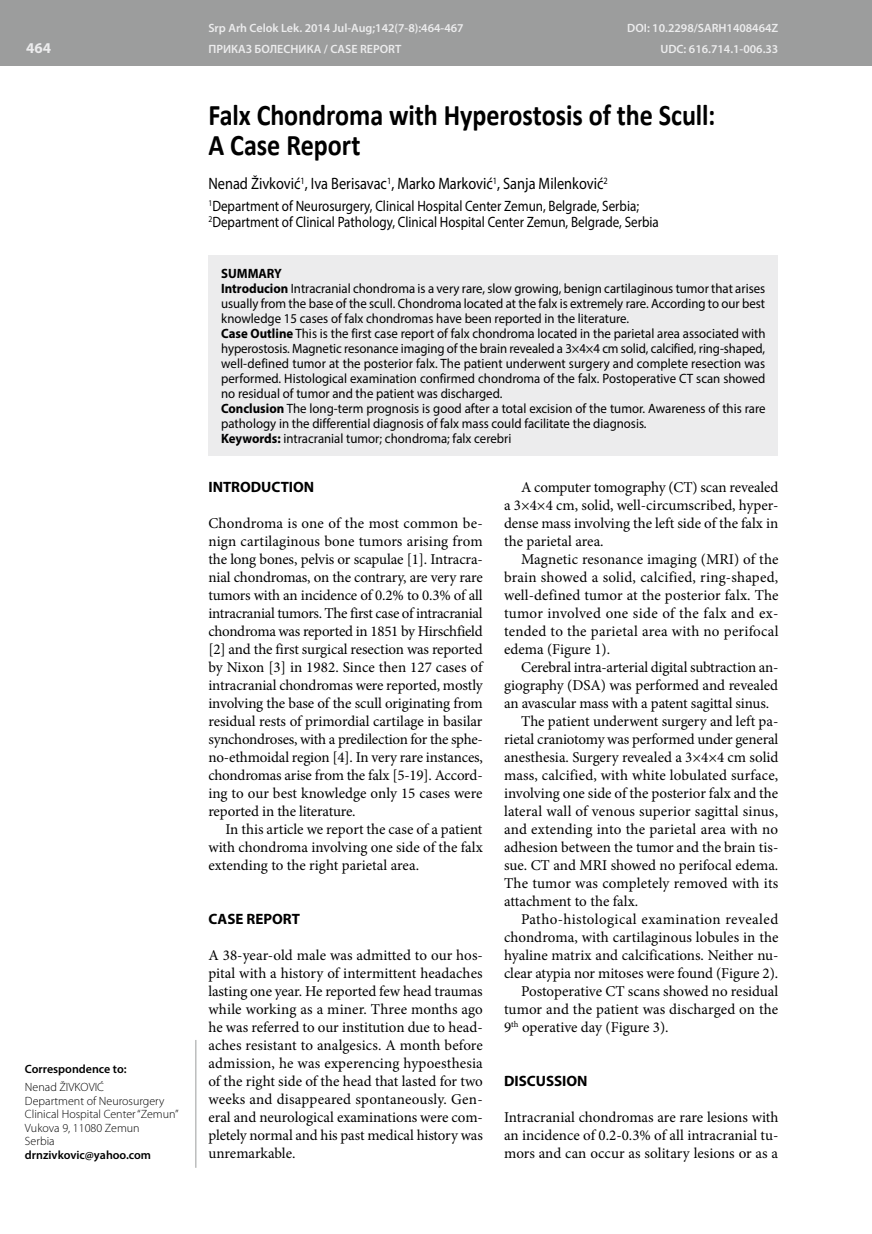
<style>
.page{position:relative;width:872px;height:1234px;background:#fff}
.page>*{position:absolute;margin:0;border:0;box-sizing:border-box;transform-origin:0 0}
.t1{font:700 30px/30px "Calibri";letter-spacing:-.005em;color:#000;scale:.87 1}
.t2{font:16.5px "Myriad Pro";color:#000;scale:.87 1}
.t3{font:15px/18px "Minion Pro";color:#000;text-align:justify}
.t4{font:15px/15.8px "Myriad Pro";color:#000;scale:.87 1}
.t5{font:15px "Minion Pro";letter-spacing:.025em;color:#000}
.t6{font:700 15px "Myriad Pro";color:#000}
.t7{font:700 15px "Myriad Pro";color:#ececed}
.t8{font:13.5px/15px "Myriad Pro";color:#000;scale:.95 1}
.t9{font:600 12px "Myriad Pro";color:#ececed}
.t10{font:300 12px/13.5px "Myriad Pro";color:#000}
.t11{font:600 12px "Myriad Pro";color:#000}
.s1{font-weight:700}
</style>
<div class="page">
<div style="left:0;top:0;width:872px;height:66px;background:#9c9d9d"></div>
<hr style="left:196px;top:1039px;width:1px;height:128px;background:#9c9d9d">
<hr style="left:871px;top:0;width:1px;height:66px;background:#ececed">
<div style="left:208px;top:255px;width:570px;height:201px;background:#ececed"></div>
<p class="t7" style="left:26px;top:38px;width:26px">464</p>
<p class="t11" style="left:25px;top:1061px;width:103px">Correspondence to:</p>
<p class="t10" style="left:25px;top:1080px;width:155px">Nenad ŽIVKOVIĆ<br>Department of Neurosurgery<br>Clinical Hospital Center “Zemun”<br>Vukova 9, 11080 Zemun<br>Serbia</p>
<p class="t11" style="left:25px;top:1146px;width:128px">drnzivkovic@yahoo.com</p>
<p class="t9" style="left:208px;top:20px;width:257px">Srp Arh Celok Lek. 2014 Jul-Aug;142(7-8):464-467</p>
<p class="t9" style="left:627px;top:20px;width:153px">DOI: 10.2298/SARH1408464Z</p>
<p class="t9" style="left:208px;top:42px;width:194px">ПРИКАЗ БОЛЕСНИКА / CASE REPORT</p>
<p class="t9" style="left:660px;top:42px;width:120px">UDC: 616.714.1-006.33</p>
<h1 class="t1" style="left:208px;top:98px;width:584px">Falx Chondroma with Hyperostosis of the Scull:<br>A Case Report</h1>
<p class="t2" style="left:208px;top:173px;width:460px">Nenad Živković<sup>1</sup>, Iva Berisavac<sup>1</sup>, Marko Marković<sup>1</sup>, Sanja Milenković<sup>2</sup></p>
<p class="t4" style="left:208px;top:198px;width:519px"><sup>1</sup>Department of Neurosurgery, Clinical Hospital Center Zemun, Belgrade, Serbia;<br><sup>2</sup>Department of Clinical Pathology, Clinical Hospital Center Zemun, Belgrade, Serbia</p>
<p class="t8" style="left:221px;top:266px;width:574px"><span class="s1">SUMMARY<br>Introducion</span> Intracranial chondroma is a very rare, slow growing, benign cartilaginous tumor that arises usually from the base of the scull. Chondroma located at the falx is extremely rare. According to our best knowledge 15 cases of falx chondromas have been reported in the literature.<br><span class="s1">Case Outline</span> This is the first case report of falx chondroma located in the parietal area associated with hyperostosis. Magnetic resonance imaging of the brain revealed a 3×4×4 cm solid, calcified, ring-shaped, well-defined tumor at the posterior falx. The patient underwent surgery and complete resection was performed. Histological examination confirmed chondroma of the falx. Postoperative CT scan showed no residual of tumor and the patient was discharged.<br><span class="s1">Conclusion</span> The long-term prognosis is good after a total excision of the tumor. Awareness of this rare pathology in the differential diagnosis of falx mass could facilitate the diagnosis.<br><span class="s1">Keywords:</span> intracranial tumor; chondroma; falx cerebri</p>
<p class="t6" style="left:208px;top:477px;width:107px">INTRODUCTION</p>
<p class="t3" style="left:208px;top:514px;width:276px">Chondroma is one of the most common be&shy;nign cartilaginous bone tumors arising from the long bones, pelvis or scapulae [1]. Intracra&shy;nial chondromas, on the contrary, are very rare tumors with an incidence of 0.2% to 0.3% of all intracranial tumors. The first case of intracranial chondroma was reported in 1851 by Hirschfield [2] and the first surgical resection was reported by Nixon [3] in 1982. Since then 127 cases of intracranial chondromas were reported, mostly involving the base of the scull originating from residual rests of primordial cartilage in basilar synchondroses, with a predilection for the sphe&shy;no-ethmoidal region [4]. In very rare instances, chondromas arise from the falx [5-19]. Accord&shy;ing to our best knowledge only 15 cases were reported in the literature.</p>
<p class="t3" style="left:208px;top:820px;width:276px;text-indent:17px">In this article we report the case of a patient with chondroma involving one side of the falx extending to the right parietal area.</p>
<p class="t6" style="left:208px;top:909px;width:93px">CASE REPORT</p>
<p class="t3" style="left:208px;top:946px;width:276px">A 38-year-old male was admitted to our hos&shy;pital with a history of intermittent headaches lasting one year. He reported few head traumas while working as a miner. Three months ago he was referred to our institution due to head&shy;aches resistant to analgesics. A month before admission, he was experencing hypoesthesia of the right side of the head that lasted for two weeks and disappeared spontaneously. Gen&shy;eral and neurological examinations were com&shy;pletely normal and his past medical history was unremarkable.</p>
<p class="t3" style="left:504px;top:478px;width:276px;text-indent:17px">A computer tomography (CT) scan revealed a 3×4×4 cm, solid, well-circumscribed, hyper&shy;dense mass involving the left side of the falx in the parietal area.</p>
<p class="t3" style="left:504px;top:550px;width:276px;text-indent:17px">Magnetic resonance imaging (MRI) of the brain showed a solid, calcified, ring-shaped, well-defined tumor at the posterior falx. The tumor involved one side of the falx and ex&shy;tended to the parietal area with no perifocal edema (Figure 1).</p>
<p class="t3" style="left:521px;top:658px;width:259px">Cerebral intra-arterial digital subtraction an-</p>
<p class="t3" style="left:504px;top:676px;width:276px">giography (DSA) was performed and revealed</p>
<p class="t3" style="left:504px;top:694px;width:266px">an avascular mass with a patent sagittal sinus.</p>
<p class="t3" style="left:521px;top:712px;width:259px">The patient underwent surgery and left pa-</p>
<p class="t3" style="left:504px;top:730px;width:276px">rietal craniotomy was performed under general</p>
<p class="t3" style="left:504px;top:748px;width:276px">anesthesia. Surgery revealed a 3×4×4 cm solid</p>
<p class="t3" style="left:504px;top:766px;width:276px">mass, calcified, with white lobulated surface,</p>
<p class="t3" style="left:504px;top:784px;width:276px">involving one side of the posterior falx and the</p>
<p class="t3" style="left:504px;top:802px;width:275px">lateral wall of venous superior sagittal sinus,</p>
<p class="t3" style="left:504px;top:820px;width:276px">and extending into the parietal area with no</p>
<p class="t3" style="left:504px;top:838px;width:276px">adhesion between the tumor and the brain tis-</p>
<p class="t3" style="left:504px;top:856px;width:276px">sue. CT and MRI showed no perifocal edema.</p>
<p class="t3" style="left:504px;top:874px;width:276px">The tumor was completely removed with its</p>
<p class="t3" style="left:504px;top:892px;width:136px">attachment to the falx.</p>
<p class="t5" style="left:521px;top:909px;width:259px">Patho-histological examination revealed</p>
<p class="t3" style="left:504px;top:928px;width:276px">chondroma, with cartilaginous lobules in the</p>
<p class="t3" style="left:504px;top:946px;width:276px">hyaline matrix and calcifications. Neither nu-</p>
<p class="t3" style="left:504px;top:964px;width:276px">clear atypia nor mitoses were found (Figure 2).</p>
<p class="t3" style="left:521px;top:982px;width:259px">Postoperative CT scans showed no residual</p>
<p class="t3" style="left:504px;top:1000px;width:276px">tumor and the patient was discharged on the</p>
<p class="t3" style="left:504px;top:1018px;width:166px">9<sup>th</sup> operative day (Figure 3).</p>
<p class="t6" style="left:504px;top:1071px;width:85px">DISCUSSION</p>
<p class="t3" style="left:504px;top:1108px;width:276px">Intracranial chondromas are rare lesions with an incidence of 0.2-0.3% of all intracranial tu&shy;mors and can occur as solitary lesions or as a</p>
</div>
